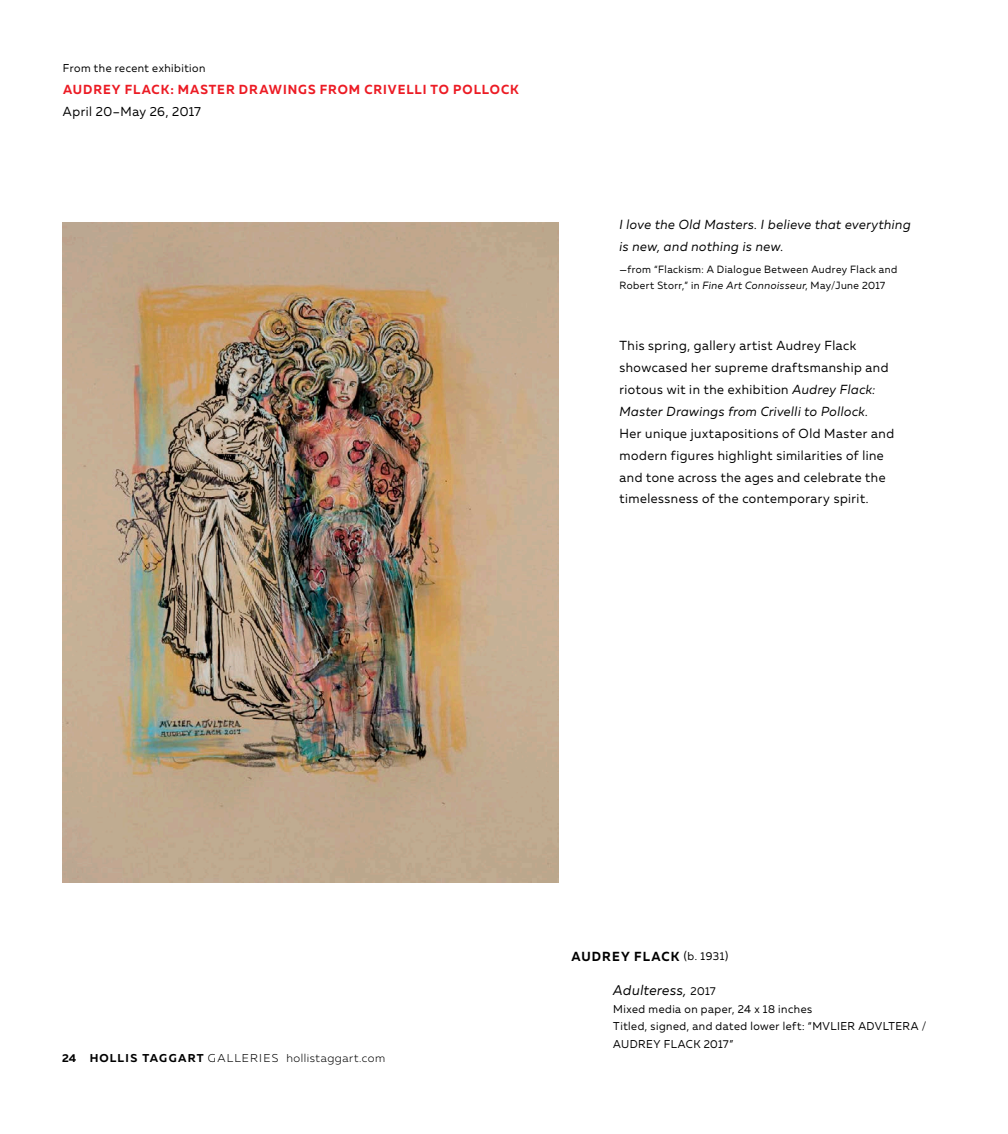
<style>
.page{position:relative;width:1008px;height:1134px;background:#fff}
.page>*{position:absolute;margin:0;border:0;box-sizing:border-box;transform-origin:0 0}
.t1{font:italic 14px "Muller";letter-spacing:.035em;color:#000;scale:.95 1}
.t2{font:13.12px/21.9px "Muller";letter-spacing:.04em;color:#000;scale:.95 1}
.t3{font:italic 13.12px/21.9px "Muller";letter-spacing:.035em;color:#000;scale:.95 1}
.t4{font:700 13.12px "Muller";letter-spacing:.07em;color:#ec1b24;scale:.95 1}
.t5{font:700 13.12px "Muller";letter-spacing:.085em;color:#000;scale:.95 1}
.t6{font:11.38px/17.5px "Muller";letter-spacing:.045em;color:#000;scale:.95 1}
.t7{font:300 11.38px "Muller";letter-spacing:.05em;color:#000}
.t8{font:10.5px/15.8px "Muller";letter-spacing:.05em;color:#000;scale:.95 1}
.s1{font-style:italic}
.s2{font-weight:700}
.s3{font-weight:400;font-size:11.38px}
.s4{font-style:normal;font-size:11.38px}
</style>
<div class="page">
<img style="left:63px;top:222px;width:495px;height:660px">
<p class="t6" style="left:63px;top:59px;width:152px">From the recent exhibition</p>
<p class="t4" style="left:63px;top:81px;width:481px">AUDREY FLACK: MASTER DRAWINGS FROM CRIVELLI TO POLLOCK</p>
<p class="t2" style="left:63px;top:100px;width:147px">April 20–May 26, 2017</p>
<p class="t3" style="left:620px;top:213px;width:308px">I love the Old Masters. I believe that everything is new, and nothing is new.</p>
<p class="t8" style="left:620px;top:262px;width:294px">—from “Flackism: A Dialogue Between Audrey Flack and<br>Robert Storr,” in <span class="s1">Fine Art Connoisseur</span>, May/June 2017</p>
<p class="t2" style="left:620px;top:335px;width:285px">This spring, gallery artist Audrey Flack showcased her supreme draftsmanship and riotous wit in the exhibition <span class="s1">Audrey Flack:<br>Master Drawings from Crivelli to Pollock.</span></p>
<p class="t2" style="left:620px;top:422px;width:291px">Her unique juxtapositions of Old Master and modern figures highlight similarities of line and tone across the ages and celebrate the timelessness of the contemporary spirit.</p>
<p class="t7" style="left:62px;top:1051px;width:325px"><span class="s2">24 HOLLIS TAGGART</span> GALLERIES hollistaggart.com</p>
<p class="t5" style="left:571px;top:948px;width:166px">AUDREY FLACK <span class="s3">(b. 1931)</span></p>
<p class="t1" style="left:613px;top:982px;width:109px">Adulteress, <span class="s4">2017</span></p>
<p class="t6" style="left:613px;top:1000px;width:331px">Mixed media on paper, 24 x 18 inches<br>Titled, signed, and dated lower left: “MVLIER ADVLTERA /<br>AUDREY FLACK 2017”</p>
</div>
